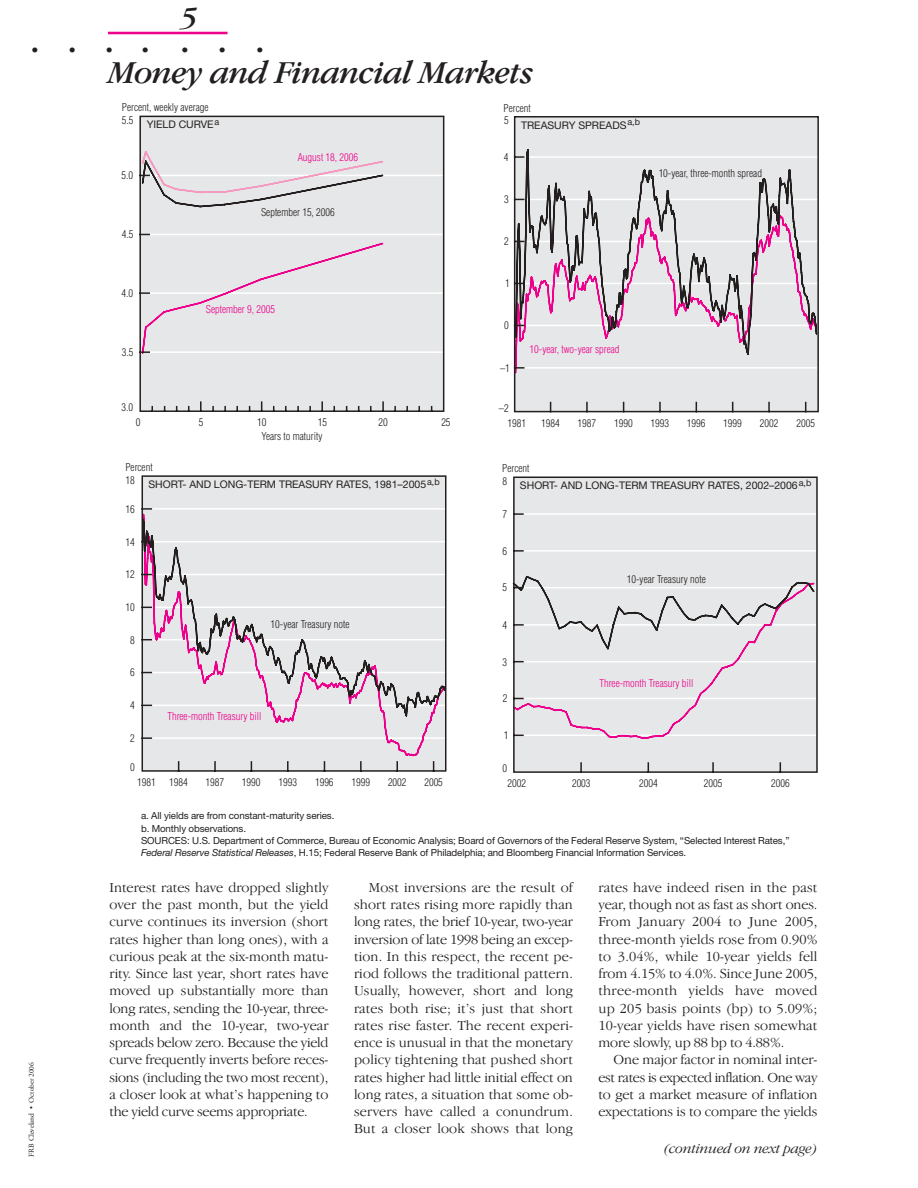
<style>
.page{position:relative;width:918px;height:1188px;background:#fff}
.page>*{position:absolute;margin:0;border:0;box-sizing:border-box;transform-origin:0 0}
.t1{font:italic 33px "Garamond IT Cby BT";letter-spacing:-.02em;color:#231f1f}
.t2{font:italic 30px "Garamond IT Cby BT";color:#231f1f}
.t3{font:18px "Adobe Garamond";color:#231f1f}
.t4{font:300 14.25px/17.2px "Garamond IT Cby BT";color:#231f1f;text-align:justify}
.t5{font:italic 300 14.25px "Garamond IT Cby BT";letter-spacing:-.01em;color:#231f1f}
.t6{font:300 condensed 10.5px "Helvetica";color:#231f1f}
.t7{font:10.5px "Helvetica Neue";color:#231f1f}
.t8{font:300 condensed 10.5px "Helvetica";color:#ed008b}
.t9{font:9.75px/12.8px "Helvetica Neue";letter-spacing:-.01em;color:#231f1f}
.t10{font:7.5px "Adobe Garamond";letter-spacing:-.005em;color:#231f1f}
.s1{font-style:italic}
</style>
<div class="page">
<hr style="left:108px;top:32px;width:120px;height:2px;background:#ed008b">
<svg style="left:513px;top:116px;width:306px;height:297px"></svg>
<svg style="left:141px;top:475px;width:306px;height:297px"></svg>
<svg style="left:512px;top:476px;width:306px;height:297px"></svg>
<svg style="left:139px;top:115px;width:306px;height:297px"></svg>
<h2 class="t2" style="left:182px;top:6px;width:18px">5</h2>
<p class="t3" style="left:32px;top:43px;width:46px">• •</p>
<p class="t3" style="left:106px;top:43px;width:44px">• •</p>
<p class="t3" style="left:181px;top:43px;width:46px">• •</p>
<p class="t3" style="left:256px;top:43px;width:8px">•</p>
<h1 class="t1" style="left:109px;top:60px;width:426px">Money and Financial Markets</h1>
<p class="t10" style="left:28px;top:1156px;width:96px;rotate:-90deg">FRB Cleveland • October 2006</p>
<p class="t6" style="left:122px;top:103px;width:88px">Percent, weekly average</p>
<p class="t6" style="left:122px;top:116px;width:13px">5.5</p>
<p class="t7" style="left:147px;top:121px;width:74px">YIELD CURVE<sup>a</sup></p>
<p class="t6" style="left:122px;top:171px;width:13px">5.0</p>
<p class="t6" style="left:122px;top:230px;width:13px">4.5</p>
<p class="t8" style="left:298px;top:153px;width:62px">August 18, 2006</p>
<p class="t6" style="left:261px;top:209px;width:75px">September 15, 2006</p>
<p class="t6" style="left:122px;top:289px;width:13px">4.0</p>
<p class="t6" style="left:122px;top:348px;width:13px">3.5</p>
<p class="t6" style="left:122px;top:403px;width:13px">3.0</p>
<p class="t8" style="left:206px;top:306px;width:71px">September 9, 2005</p>
<p class="t6" style="left:136px;top:418px;width:6px">0</p>
<p class="t6" style="left:199px;top:418px;width:6px">5</p>
<p class="t6" style="left:257px;top:418px;width:11px">10</p>
<p class="t6" style="left:318px;top:418px;width:11px">15</p>
<p class="t6" style="left:379px;top:418px;width:11px">20</p>
<p class="t6" style="left:441px;top:418px;width:11px">25</p>
<p class="t6" style="left:261px;top:432px;width:63px">Years to maturity</p>
<p class="t6" style="left:125px;top:463px;width:29px">Percent</p>
<p class="t7" style="left:148px;top:481px;width:293px">SHORT- AND LONG-TERM TREASURY RATES, 1981–2005<sup>a,b</sup></p>
<p class="t6" style="left:126px;top:476px;width:11px">18</p>
<p class="t6" style="left:126px;top:505px;width:11px">16</p>
<p class="t6" style="left:125px;top:538px;width:11px">14</p>
<p class="t6" style="left:126px;top:571px;width:11px">12</p>
<p class="t6" style="left:126px;top:603px;width:11px">10</p>
<p class="t6" style="left:130px;top:636px;width:6px">8</p>
<p class="t6" style="left:130px;top:668px;width:6px">6</p>
<p class="t6" style="left:130px;top:701px;width:6px">4</p>
<p class="t6" style="left:130px;top:734px;width:6px">2</p>
<p class="t6" style="left:130px;top:763px;width:6px">0</p>
<p class="t6" style="left:271px;top:621px;width:81px">10-year Treasury note</p>
<p class="t8" style="left:167px;top:712px;width:96px">Three-month Treasury bill</p>
<p class="t6" style="left:137px;top:778px;width:20px">1981</p>
<p class="t6" style="left:169px;top:778px;width:20px">1984</p>
<p class="t6" style="left:206px;top:778px;width:20px">1987</p>
<p class="t6" style="left:242px;top:778px;width:20px">1990</p>
<p class="t6" style="left:278px;top:778px;width:20px">1993</p>
<p class="t6" style="left:315px;top:778px;width:20px">1996</p>
<p class="t6" style="left:351px;top:778px;width:20px">1999</p>
<p class="t6" style="left:388px;top:778px;width:20px">2002</p>
<p class="t6" style="left:424px;top:778px;width:20px">2005</p>
<p class="t6" style="left:504px;top:104px;width:29px">Percent</p>
<p class="t7" style="left:521px;top:121px;width:120px">TREASURY SPREADS<sup>a,b</sup></p>
<p class="t6" style="left:504px;top:117px;width:6px">5</p>
<p class="t6" style="left:504px;top:153px;width:6px">4</p>
<p class="t6" style="left:504px;top:195px;width:6px">3</p>
<p class="t6" style="left:504px;top:237px;width:6px">2</p>
<p class="t6" style="left:505px;top:279px;width:6px">1</p>
<p class="t6" style="left:504px;top:321px;width:6px">0</p>
<p class="t6" style="left:500px;top:364px;width:11px">–1</p>
<p class="t6" style="left:499px;top:404px;width:11px">–2</p>
<p class="t8" style="left:530px;top:345px;width:91px">10-year, two-year spread</p>
<p class="t6" style="left:659px;top:169px;width:105px">10-year, three-month spread</p>
<p class="t6" style="left:508px;top:419px;width:20px">1981</p>
<p class="t6" style="left:541px;top:419px;width:20px">1984</p>
<p class="t6" style="left:577px;top:419px;width:20px">1987</p>
<p class="t6" style="left:614px;top:419px;width:20px">1990</p>
<p class="t6" style="left:651px;top:419px;width:20px">1993</p>
<p class="t6" style="left:687px;top:419px;width:20px">1996</p>
<p class="t6" style="left:723px;top:419px;width:20px">1999</p>
<p class="t6" style="left:760px;top:419px;width:20px">2002</p>
<p class="t6" style="left:796px;top:419px;width:20px">2005</p>
<p class="t6" style="left:502px;top:464px;width:29px">Percent</p>
<p class="t7" style="left:520px;top:482px;width:293px">SHORT- AND LONG-TERM TREASURY RATES, 2002–2006<sup>a,b</sup></p>
<p class="t6" style="left:503px;top:477px;width:6px">8</p>
<p class="t6" style="left:503px;top:510px;width:6px">7</p>
<p class="t6" style="left:503px;top:547px;width:6px">6</p>
<p class="t6" style="left:503px;top:584px;width:6px">5</p>
<p class="t6" style="left:503px;top:621px;width:6px">4</p>
<p class="t6" style="left:503px;top:658px;width:6px">3</p>
<p class="t6" style="left:503px;top:695px;width:6px">2</p>
<p class="t6" style="left:504px;top:731px;width:6px">1</p>
<p class="t6" style="left:503px;top:764px;width:6px">0</p>
<p class="t6" style="left:627px;top:575px;width:81px">10-year Treasury note</p>
<p class="t8" style="left:599px;top:680px;width:96px">Three-month Treasury bill</p>
<p class="t6" style="left:507px;top:779px;width:20px">2002</p>
<p class="t6" style="left:572px;top:779px;width:20px">2003</p>
<p class="t6" style="left:639px;top:779px;width:20px">2004</p>
<p class="t6" style="left:704px;top:779px;width:20px">2005</p>
<p class="t6" style="left:771px;top:779px;width:20px">2006</p>
<p class="t9" style="left:141px;top:810px;width:650px">a. All yields are from constant-maturity series.<br>b. Monthly observations.<br>SOURCES: U.S. Department of Commerce, Bureau of Economic Analysis; Board of Governors of the Federal Reserve System, “Selected Interest Rates,”</p>
<p class="t9" style="left:141px;top:847px;width:547px"><span class="s1">Federal Reserve Statistical Releases</span>, H.15; Federal Reserve Bank of Philadelphia; and Bloomberg Financial Information Services.</p>
<p class="t4" style="left:110px;top:880px;width:221px">Interest rates have dropped slightly over the past month, but the yield curve continues its inversion (short rates higher than long ones), with a curious peak at the six-month matu&shy;rity. Since last year, short rates have moved up substantially more than long rates, sending the 10-year, three&shy;month and the 10-year, two-year spreads below zero. Because the yield curve frequently inverts before reces&shy;sions (including the two most recent), a closer look at what’s happening to the yield curve seems appropriate.</p>
<p class="t4" style="left:354px;top:880px;width:221px;text-indent:15px">Most inversions are the result of short rates rising more rapidly than long rates, the brief 10-year, two-year inversion of late 1998 being an excep&shy;tion. In this respect, the recent pe&shy;riod follows the traditional pattern.<br>Usually, however, short and long rates both rise; it’s just that short rates rise faster. The recent experi&shy;ence is unusual in that the monetary policy tightening that pushed short rates higher had little initial effect on long rates, a situation that some ob&shy;servers have called a conundrum.<br>But a closer look shows that long</p>
<p class="t4" style="left:599px;top:880px;width:221px">rates have indeed risen in the past year, though not as fast as short ones.<br>From January 2004 to June 2005, three-month yields rose from 0.90% to 3.04%, while 10-year yields fell from 4.15% to 4.0%. Since June 2005, three-month yields have moved up 205 basis points (bp) to 5.09%; 10-year yields have risen somewhat more slowly, up 88 bp to 4.88%.</p>
<p class="t4" style="left:599px;top:1052px;width:221px;text-indent:15px">One major factor in nominal inter&shy;est rates is expected inflation. One way to get a market measure of inflation expectations is to compare the yields</p>
<p class="t5" style="left:664px;top:1143px;width:155px">(continued on next page)</p>
</div>
